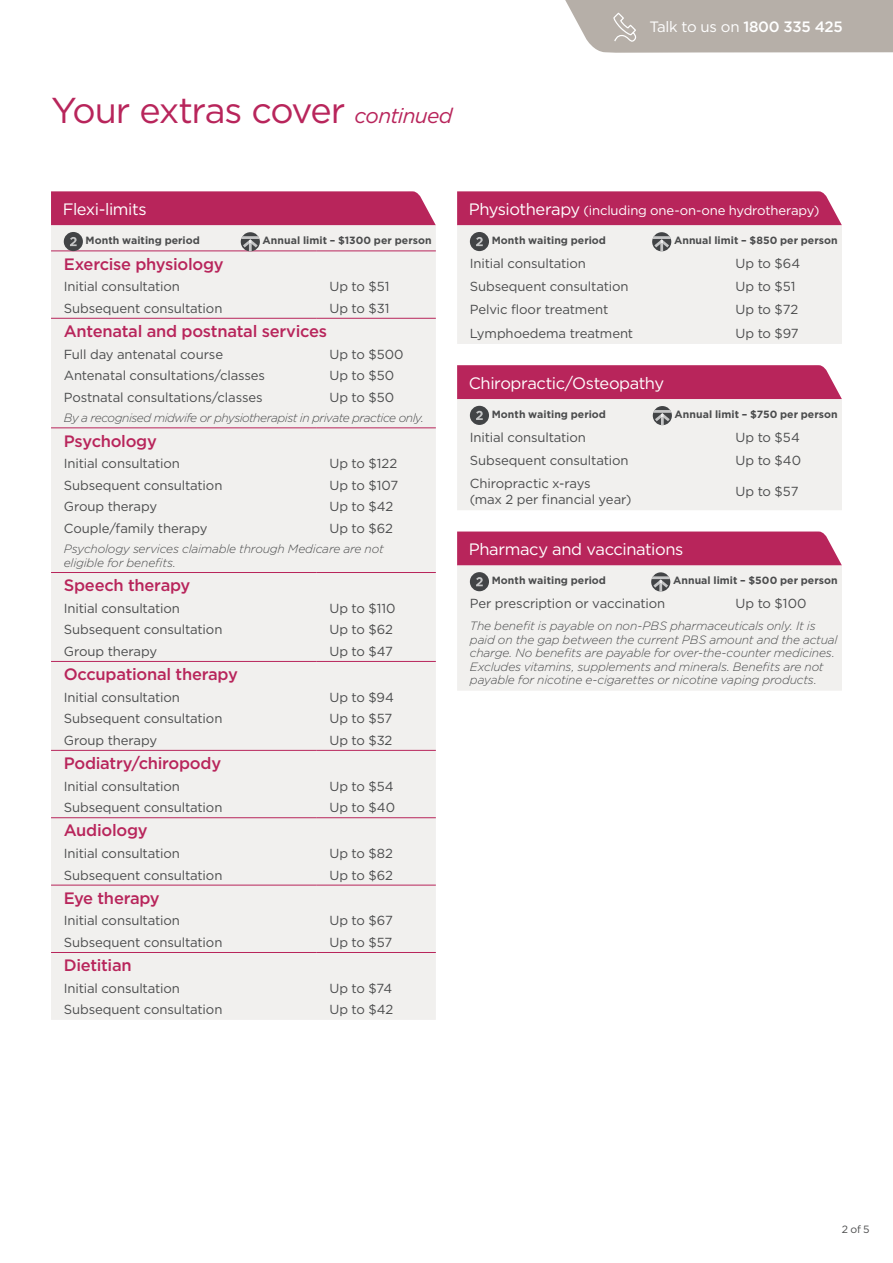
<style>
.page{position:relative;width:893px;height:1263px;background:#fff}
.page>*{position:absolute;margin:0;border:0;box-sizing:border-box;transform-origin:0 0}
.t1{font:36px "Gotham";letter-spacing:-.04em;color:#b8255b}
.t2{font:500 16.5px "Gotham";letter-spacing:-.015em;color:#b8255b}
.t3{font:16.5px "Gotham";letter-spacing:-.025em;color:#fff}
.t4{font:15px "Gotham";letter-spacing:-.02em;color:#fff}
.t5{font:13.2px/15.8px "Gotham";letter-spacing:-.01em;color:#4b4c4d}
.t6{font:13.2px "Gotham";letter-spacing:-.015em;color:#fff}
.t7{font:italic 300 12px/13.5px "Gotham";letter-spacing:-.015em;color:#4b4c4d}
.t8{font:italic 300 12px "Gotham";letter-spacing:-.04em;color:#4b4c4d}
.t9{font:700 10.5px "Gotham";letter-spacing:.005em;color:#4b4c4d}
.t10{font:10.5px "Gotham";color:#4b4c4d}
.s1{font-style:italic;font-size:21px}
.s2{font-weight:500}
.s3{font-size:16.5px}
</style>
<div class="page">
<svg style="left:565px;top:0;width:328px;height:53px;background:#bab4ad"></svg>
<div style="left:51px;top:191px;width:385px;height:34px;background:#b8255b"></div>
<div style="left:51px;top:225px;width:385px;height:795px;background:#f1f0ee"></div>
<hr style="left:51px;top:250px;width:266px;height:1px;background:#b8255b">
<hr style="left:317px;top:250px;width:119px;height:1px;background:#b8255b">
<hr style="left:51px;top:318px;width:266px;height:1px;background:#b8255b">
<hr style="left:317px;top:318px;width:119px;height:1px;background:#b8255b">
<hr style="left:51px;top:427px;width:266px;height:1px;background:#b8255b">
<hr style="left:317px;top:427px;width:119px;height:1px;background:#b8255b">
<hr style="left:51px;top:572px;width:266px;height:1px;background:#b8255b">
<hr style="left:317px;top:572px;width:119px;height:1px;background:#b8255b">
<hr style="left:51px;top:661px;width:266px;height:1px;background:#b8255b">
<hr style="left:317px;top:661px;width:119px;height:1px;background:#b8255b">
<hr style="left:51px;top:750px;width:266px;height:1px;background:#b8255b">
<hr style="left:317px;top:750px;width:119px;height:1px;background:#b8255b">
<hr style="left:51px;top:817px;width:266px;height:1px;background:#b8255b">
<hr style="left:317px;top:817px;width:119px;height:1px;background:#b8255b">
<hr style="left:51px;top:885px;width:266px;height:1px;background:#b8255b">
<hr style="left:317px;top:885px;width:119px;height:1px;background:#b8255b">
<hr style="left:51px;top:952px;width:266px;height:1px;background:#b8255b">
<hr style="left:317px;top:952px;width:119px;height:1px;background:#b8255b">
<div style="left:64px;top:232px;width:19px;height:19px;background:#424446;border-radius:50%"></div>
<svg style="left:70px;top:237px;width:7px;height:9px"></svg>
<svg style="left:241px;top:232px;width:19px;height:19px"></svg>
<svg style="left:241px;top:236px;width:18px;height:15px"></svg>
<div style="left:457px;top:531px;width:385px;height:34px;background:#b8255b"></div>
<div style="left:457px;top:565px;width:385px;height:126px;background:#f1f0ee"></div>
<div style="left:470px;top:572px;width:19px;height:19px;background:#424446;border-radius:50%"></div>
<svg style="left:476px;top:577px;width:7px;height:9px"></svg>
<svg style="left:651px;top:572px;width:19px;height:19px"></svg>
<svg style="left:652px;top:576px;width:18px;height:15px"></svg>
<svg style="left:457px;top:365px;width:385px;height:145px;background:#e2c0cb"></svg>
<div style="left:457px;top:191px;width:385px;height:34px;background:#b8255b"></div>
<div style="left:457px;top:225px;width:385px;height:119px;background:#f1f0ee"></div>
<div style="left:470px;top:232px;width:19px;height:19px;background:#424446;border-radius:50%"></div>
<svg style="left:476px;top:237px;width:7px;height:9px"></svg>
<svg style="left:652px;top:232px;width:19px;height:19px"></svg>
<svg style="left:653px;top:236px;width:18px;height:15px"></svg>
<h1 class="t1" style="left:51px;top:87px;width:403px">Your extras cover <span class="s1">continued</span></h1>
<p class="t4" style="left:649px;top:17px;width:195px">Talk to us on <span class="s2">1800 335 425</span></p>
<p class="t3" style="left:63px;top:199px;width:85px">Flexi-limits</p>
<p class="t9" style="left:86px;top:234px;width:116px">Month waiting period</p>
<p class="t9" style="left:263px;top:234px;width:170px">Annual limit – $1300 per person</p>
<p class="t2" style="left:64px;top:253px;width:161px">Exercise physiology</p>
<p class="t5" style="left:64px;top:278px;width:118px">Initial consultation</p>
<p class="t5" style="left:330px;top:278px;width:61px">Up to $51</p>
<p class="t5" style="left:64px;top:300px;width:160px">Subsequent consultation</p>
<p class="t5" style="left:330px;top:300px;width:62px">Up to $31</p>
<p class="t2" style="left:64px;top:320px;width:265px">Antenatal and postnatal services</p>
<p class="t5" style="left:64px;top:346px;width:161px">Full day antenatal course</p>
<p class="t5" style="left:330px;top:346px;width:76px">Up to $500</p>
<p class="t5" style="left:64px;top:367px;width:203px">Antenatal consultations/classes</p>
<p class="t5" style="left:330px;top:367px;width:66px">Up to $50</p>
<p class="t5" style="left:64px;top:389px;width:200px">Postnatal consultations/classes</p>
<p class="t5" style="left:330px;top:389px;width:66px">Up to $50</p>
<p class="t8" style="left:64px;top:410px;width:362px">By a recognised midwife or physiotherapist in private practice only.</p>
<p class="t2" style="left:64px;top:430px;width:95px">Psychology</p>
<p class="t5" style="left:64px;top:455px;width:118px">Initial consultation</p>
<p class="t5" style="left:330px;top:455px;width:69px">Up to $122</p>
<p class="t5" style="left:64px;top:477px;width:160px">Subsequent consultation</p>
<p class="t5" style="left:330px;top:477px;width:70px">Up to $107</p>
<p class="t5" style="left:64px;top:498px;width:95px">Group therapy</p>
<p class="t5" style="left:330px;top:498px;width:65px">Up to $42</p>
<p class="t5" style="left:64px;top:520px;width:145px">Couple/family therapy</p>
<p class="t5" style="left:330px;top:520px;width:65px">Up to $62</p>
<p class="t7" style="left:64px;top:542px;width:322px">Psychology services claimable through Medicare are not eligible for benefits.</p>
<p class="t2" style="left:64px;top:575px;width:128px">Speech therapy</p>
<p class="t5" style="left:64px;top:600px;width:118px">Initial consultation</p>
<p class="t5" style="left:330px;top:600px;width:68px">Up to $110</p>
<p class="t5" style="left:64px;top:621px;width:160px">Subsequent consultation</p>
<p class="t5" style="left:330px;top:621px;width:65px">Up to $62</p>
<p class="t5" style="left:64px;top:643px;width:95px">Group therapy</p>
<p class="t5" style="left:330px;top:643px;width:65px">Up to $47</p>
<p class="t2" style="left:64px;top:663px;width:176px">Occupational therapy</p>
<p class="t5" style="left:64px;top:689px;width:118px">Initial consultation</p>
<p class="t5" style="left:330px;top:689px;width:66px">Up to $94</p>
<p class="t5" style="left:64px;top:710px;width:160px">Subsequent consultation</p>
<p class="t5" style="left:330px;top:710px;width:64px">Up to $57</p>
<p class="t5" style="left:64px;top:732px;width:95px">Group therapy</p>
<p class="t5" style="left:330px;top:732px;width:64px">Up to $32</p>
<p class="t2" style="left:64px;top:752px;width:159px">Podiatry/chiropody</p>
<p class="t5" style="left:64px;top:778px;width:118px">Initial consultation</p>
<p class="t5" style="left:330px;top:778px;width:66px">Up to $54</p>
<p class="t5" style="left:64px;top:799px;width:160px">Subsequent consultation</p>
<p class="t5" style="left:330px;top:799px;width:67px">Up to $40</p>
<p class="t2" style="left:64px;top:820px;width:85px">Audiology</p>
<p class="t5" style="left:64px;top:845px;width:118px">Initial consultation</p>
<p class="t5" style="left:330px;top:845px;width:65px">Up to $82</p>
<p class="t5" style="left:64px;top:867px;width:160px">Subsequent consultation</p>
<p class="t5" style="left:330px;top:867px;width:65px">Up to $62</p>
<p class="t2" style="left:64px;top:887px;width:98px">Eye therapy</p>
<p class="t5" style="left:64px;top:912px;width:118px">Initial consultation</p>
<p class="t5" style="left:330px;top:912px;width:65px">Up to $67</p>
<p class="t5" style="left:64px;top:934px;width:160px">Subsequent consultation</p>
<p class="t5" style="left:330px;top:934px;width:64px">Up to $57</p>
<p class="t2" style="left:64px;top:954px;width:69px">Dietitian</p>
<p class="t5" style="left:64px;top:980px;width:118px">Initial consultation</p>
<p class="t5" style="left:330px;top:980px;width:64px">Up to $74</p>
<p class="t5" style="left:64px;top:1001px;width:160px">Subsequent consultation</p>
<p class="t5" style="left:330px;top:1001px;width:65px">Up to $42</p>
<p class="t6" style="left:469px;top:202px;width:352px"><span class="s3">Physiotherapy</span> (including one-on-one hydrotherapy)</p>
<p class="t9" style="left:492px;top:234px;width:116px">Month waiting period</p>
<p class="t9" style="left:674px;top:234px;width:165px">Annual limit – $850 per person</p>
<p class="t5" style="left:470px;top:255px;width:118px">Initial consultation</p>
<p class="t5" style="left:736px;top:255px;width:66px">Up to $64</p>
<p class="t5" style="left:470px;top:278px;width:160px">Subsequent consultation</p>
<p class="t5" style="left:736px;top:278px;width:61px">Up to $51</p>
<p class="t5" style="left:470px;top:301px;width:140px">Pelvic floor treatment</p>
<p class="t5" style="left:736px;top:301px;width:64px">Up to $72</p>
<p class="t5" style="left:470px;top:325px;width:165px">Lymphoedema treatment</p>
<p class="t5" style="left:736px;top:325px;width:64px">Up to $97</p>
<p class="t3" style="left:469px;top:372px;width:197px">Chiropractic/Osteopathy</p>
<p class="t9" style="left:492px;top:407px;width:116px">Month waiting period</p>
<p class="t9" style="left:675px;top:407px;width:165px">Annual limit – $750 per person</p>
<p class="t5" style="left:470px;top:429px;width:118px">Initial consultation</p>
<p class="t5" style="left:736px;top:429px;width:66px">Up to $54</p>
<p class="t5" style="left:470px;top:452px;width:160px">Subsequent consultation</p>
<p class="t5" style="left:736px;top:452px;width:67px">Up to $40</p>
<p class="t5" style="left:470px;top:475px;width:163px">Chiropractic x-rays<br>(max 2 per financial year)</p>
<p class="t5" style="left:736px;top:483px;width:64px">Up to $57</p>
<p class="t3" style="left:469px;top:539px;width:216px">Pharmacy and vaccinations</p>
<p class="t9" style="left:492px;top:574px;width:116px">Month waiting period</p>
<p class="t9" style="left:673px;top:574px;width:166px">Annual limit – $500 per person</p>
<p class="t5" style="left:470px;top:595px;width:197px">Per prescription or vaccination</p>
<p class="t5" style="left:736px;top:595px;width:72px">Up to $100</p>
<p class="t7" style="left:470px;top:619px;width:369px">The benefit is payable on non-PBS pharmaceuticals only. It is paid on the gap between the current PBS amount and the actual charge. No benefits are payable for over-the-counter medicines.<br>Excludes vitamins, supplements and minerals. Benefits are not payable for nicotine e-cigarettes or nicotine vaping products.</p>
<p class="t10" style="left:842px;top:1223px;width:29px">2 of 5</p>
</div>
